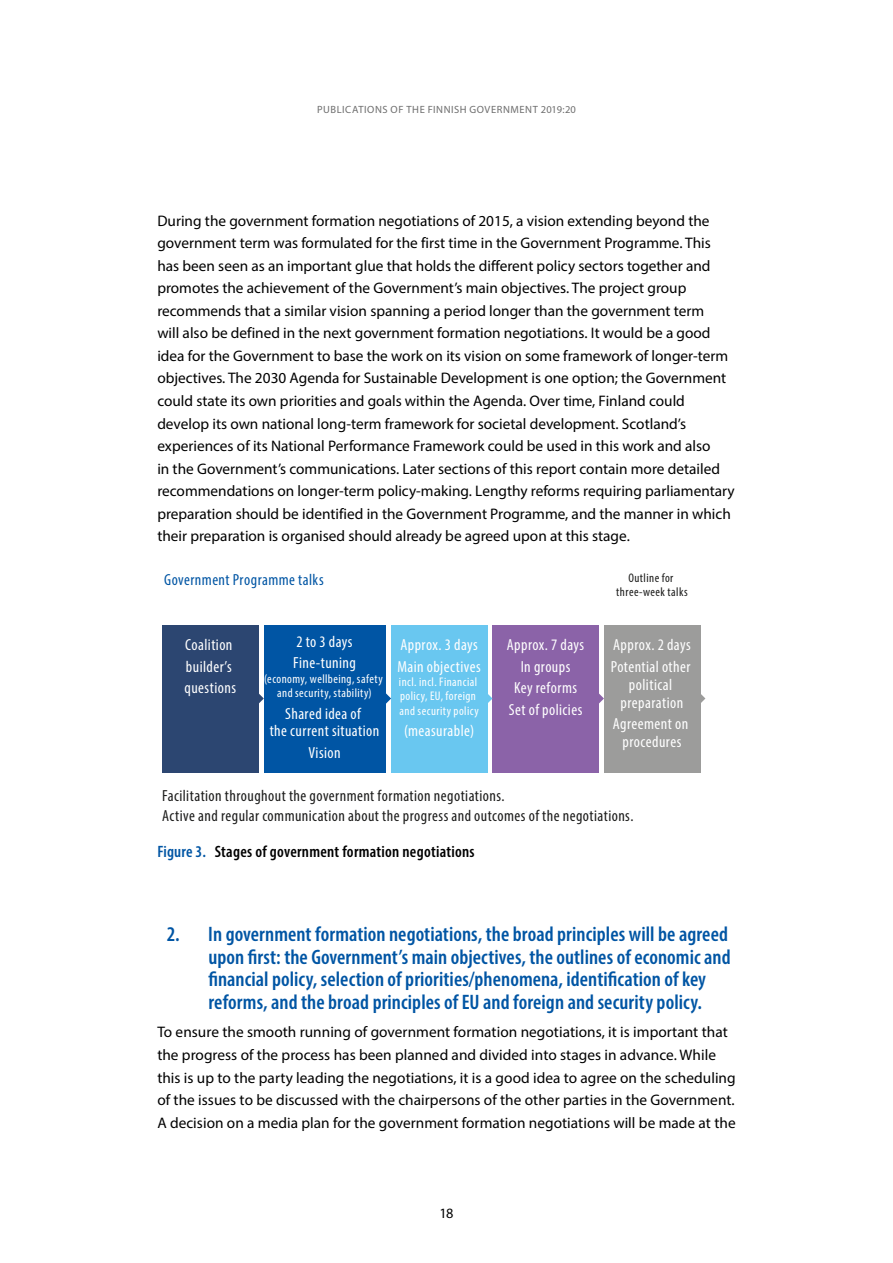
<style>
.page{position:relative;width:893px;height:1263px;background:#fff}
.page>*{position:absolute;margin:0;border:0;box-sizing:border-box;transform-origin:0 0}
.Otsikko_3{font:600 condensed 21px/22.5px "Myriad Pro";letter-spacing:.005em;color:#0055a4}
.t1{font:600 condensed 16.5px "Myriad Pro";letter-spacing:.015em;color:#000}
.t2{font:condensed 16.05px/21.5px "Myriad Pro";letter-spacing:.03em;color:#fff}
.t3{font:condensed 16.05px/19.6px "Myriad Pro";letter-spacing:.03em;color:#1c1c1b}
.t4{font:condensed 16.05px "Myriad Pro";letter-spacing:.025em;color:#0055a4}
._02_Leipä{font:15.3px/22.5px "Myriad Pro";color:#000}
._01_Leipä_1__kpl{font:15.3px/22.5px "Myriad Pro";letter-spacing:.005em;color:#000}
.t5{font:14.25px "Myriad Pro";color:#000}
.t6{font:condensed 12.45px/14.2px "Myriad Pro";letter-spacing:.035em;color:#fff;text-align:center}
.t7{font:condensed 12.45px/14.2px "Myriad Pro";letter-spacing:.035em;color:#1c1c1b;text-align:center}
.t8{font:10.5px "Myriad Pro";letter-spacing:.055em;color:#6e6e6e}
.s1{color:#0055a4}
</style>
<div class="page">
<div style="left:391px;top:625px;width:96px;height:147px;background:#69c7f0"></div>
<div style="left:492px;top:625px;width:107px;height:147px;background:#8b63a8"></div>
<div style="left:604px;top:625px;width:96px;height:147px;background:#9c9c9b"></div>
<div style="left:264px;top:625px;width:121px;height:147px;background:#0055a4"></div>
<svg style="left:259px;top:694px;width:5px;height:10px"></svg>
<svg style="left:385px;top:673px;width:6px;height:51px"></svg>
<svg style="left:487px;top:673px;width:5px;height:51px"></svg>
<svg style="left:599px;top:693px;width:5px;height:11px"></svg>
<svg style="left:700px;top:673px;width:5px;height:51px"></svg>
<div style="left:162px;top:625px;width:97px;height:147px;background:#2c4671"></div>
<p class="t8" style="left:317px;top:103px;width:260px">PUBLICATIONS OF THE FINNISH GOVERNMENT 2019:20</p>
<p class="_02_Leipä" style="left:157px;top:209px;width:579px">During the government formation negotiations of 2015, a vision extending beyond the government term was formulated for the first time in the Government Programme. This has been seen as an important glue that holds the different policy sectors together and promotes the achievement of the Government’s main objectives. The project group recommends that a similar vision spanning a period longer than the government term<br>will also be defined in the next government formation negotiations. It would be a good idea for the Government to base the work on its vision on some framework of longer-term objectives. The 2030 Agenda for Sustainable Development is one option; the Government could state its own priorities and goals within the Agenda. Over time, Finland could develop its own national long-term framework for societal development. Scotland’s experiences of its National Performance Framework could be used in this work and also<br>in the Government’s communications. Later sections of this report contain more detailed recommendations on longer-term policy-making. Lengthy reforms requiring parliamentary preparation should be identified in the Government Programme, and the manner in which their preparation is organised should already be agreed upon at this stage.</p>
<p class="t4" style="left:164px;top:570px;width:161px">Government Programme talks</p>
<p class="t2" style="left:184px;top:634px;width:53px">Coalition builder’s questions</p>
<p class="t2" style="left:293px;top:631px;width:64px">2 to 3 days<br>Fine-tuning</p>
<p class="t6" style="left:264px;top:671px;width:120px">(economy, wellbeing, safety and security, stability)</p>
<p class="t2" style="left:270px;top:704px;width:111px;line-height:17.9px;text-align:center">Shared idea of<br>the current situation</p>
<p class="t2" style="left:308px;top:742px;width:34px">Vision</p>
<p class="t2" style="left:397px;top:634px;width:85px">Approx. 3 days<br>Main objectives</p>
<p class="t6" style="left:399px;top:675px;width:81px;text-align:left">incl. incl. Financial policy, EU, foreign and security policy</p>
<p class="t2" style="left:404px;top:720px;width:72px">(measurable)</p>
<p class="t7" style="left:616px;top:571px;width:73px">Outline for three-week talks</p>
<p class="t2" style="left:507px;top:634px;width:79px;text-align:center">Approx. 7 days<br>In groups<br>Key reforms<br>Set of policies</p>
<p class="t2" style="left:611px;top:634px;width:82px">Approx. 2 days<br>Potential other</p>
<p class="t2" style="left:621px;top:675px;width:64px;line-height:17.9px;text-align:center">political preparation</p>
<p class="t2" style="left:613px;top:715px;width:77px;line-height:17.9px;text-align:center">Agreement on procedures</p>
<p class="t3" style="left:162px;top:786px;width:473px">Facilitation throughout the government formation negotiations.<br>Active and regular communication about the progress and outcomes of the negotiations.</p>
<p class="t1" style="left:157px;top:841px;width:319px"><span class="s1">Figure 3.</span> Stages of government formation negotiations</p>
<h3 class="Otsikko_3" style="left:208px;top:923px;width:524px;text-indent:-42px">2. In government formation negotiations, the broad principles will be agreed upon first: the Government’s main objectives, the outlines of economic and financial policy, selection of priorities/phenomena, identification of key reforms, and the broad principles of EU and foreign and security policy.</h3>
<p class="_01_Leipä_1__kpl" style="left:157px;top:1021px;width:580px">To ensure the smooth running of government formation negotiations, it is important that the progress of the process has been planned and divided into stages in advance. While this is up to the party leading the negotiations, it is a good idea to agree on the scheduling of the issues to be discussed with the chairpersons of the other parties in the Government.<br>A decision on a media plan for the government formation negotiations will be made at the</p>
<p class="t5" style="left:439px;top:1204px;width:16px">18</p>
</div>
